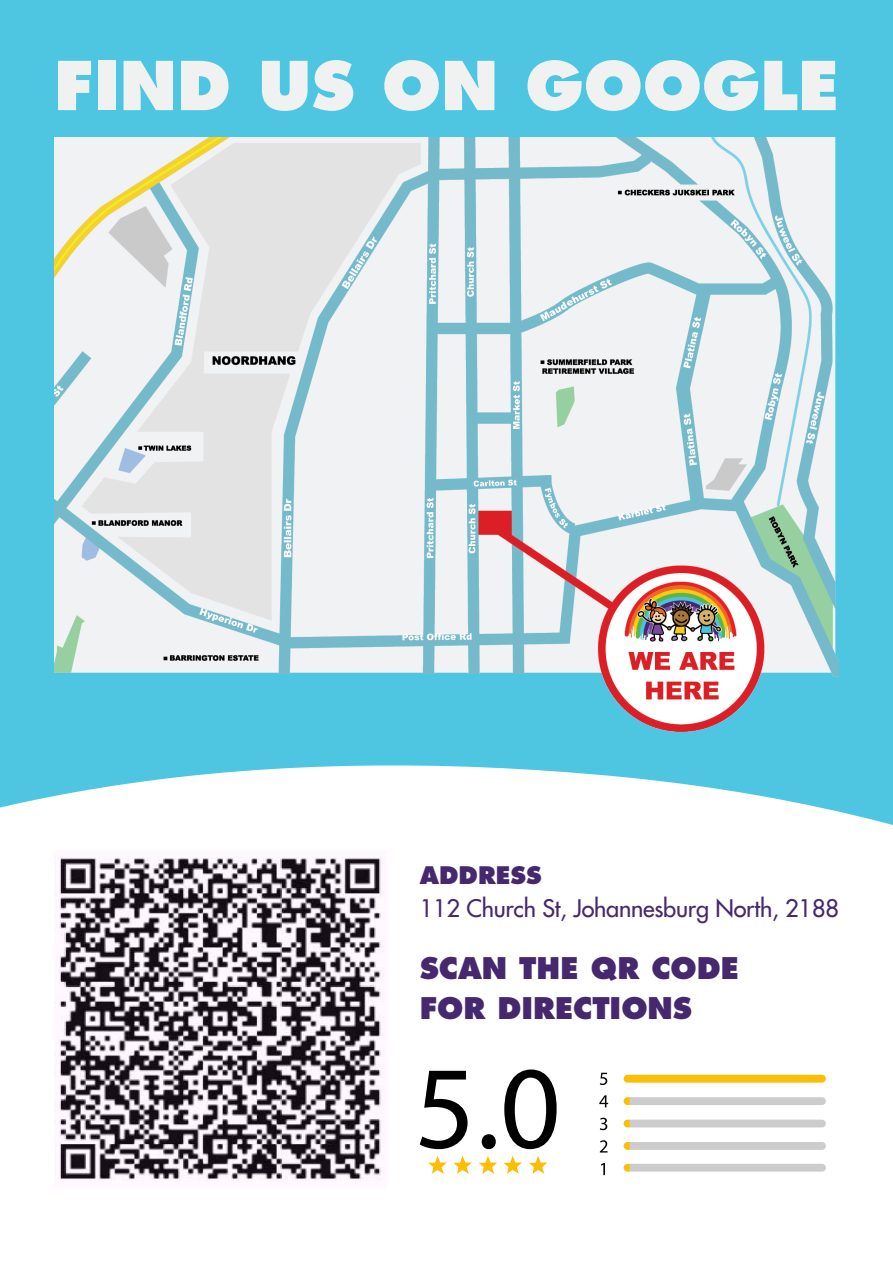
<style>
.page{position:relative;width:893px;height:1263px;background:#4ec6e2}
.page>*{position:absolute;margin:0;border:0;box-sizing:border-box;transform-origin:0 0}
.t1{font:800 65.4px "Futura Std";color:#f0f2f2}
.t2{font:800 29.1px/39.9px "Futura Std";color:#45286e}
.t3{font:500 23.55px "Futura Std";letter-spacing:-.01em;color:#45286e}
.t4{font:800 23.55px "Futura Std";color:#45286e}
</style>
<div class="page">
<div style="left:0;top:765px;width:893px;height:498px;background:#fff"></div>
<img style="left:54px;top:137px;width:785px;height:595px">
<img style="left:54px;top:850px;width:332px;height:337px">
<div style="left:624px;top:1075px;width:202px;height:8px;background:#fcbd05;border-radius:4px"></div>
<svg style="left:624px;top:1097px;width:202px;height:8px;background:#cecdc8"></svg>
<svg style="left:624px;top:1119px;width:202px;height:8px;background:#d1cfcb"></svg>
<div style="left:624px;top:1142px;width:202px;height:8px;background:#ccc"></div>
<svg style="left:624px;top:1164px;width:202px;height:7px"></svg>
<svg style="left:601px;top:1163px;width:4px;height:12px"></svg>
<svg style="left:600px;top:1140px;width:7px;height:12px"></svg>
<svg style="left:600px;top:1118px;width:7px;height:12px"></svg>
<svg style="left:599px;top:1095px;width:9px;height:12px"></svg>
<svg style="left:600px;top:1073px;width:7px;height:12px"></svg>
<svg style="left:420px;top:1071px;width:48px;height:78px;background:#9d9d9d"></svg>
<div style="left:482px;top:1134px;width:14px;height:15px;background:#000;border-radius:50%"></div>
<svg style="left:504px;top:1069px;width:53px;height:80px;background:#949494"></svg>
<svg style="left:428px;top:1156px;width:19px;height:18px"></svg>
<svg style="left:453px;top:1156px;width:19px;height:18px"></svg>
<svg style="left:479px;top:1156px;width:18px;height:18px"></svg>
<svg style="left:503px;top:1156px;width:19px;height:18px"></svg>
<svg style="left:529px;top:1156px;width:18px;height:18px"></svg>
<h1 class="t1" style="left:54px;top:44px;width:786px">FIND US ON GOOGLE</h1>
<p class="t4" style="left:420px;top:861px;width:124px">ADDRESS</p>
<p class="t3" style="left:420px;top:893px;width:421px">112 Church St, Johannesburg North, 2188</p>
<p class="t2" style="left:420px;top:948px;width:321px">SCAN THE QR CODE<br>FOR DIRECTIONS</p>
</div>
